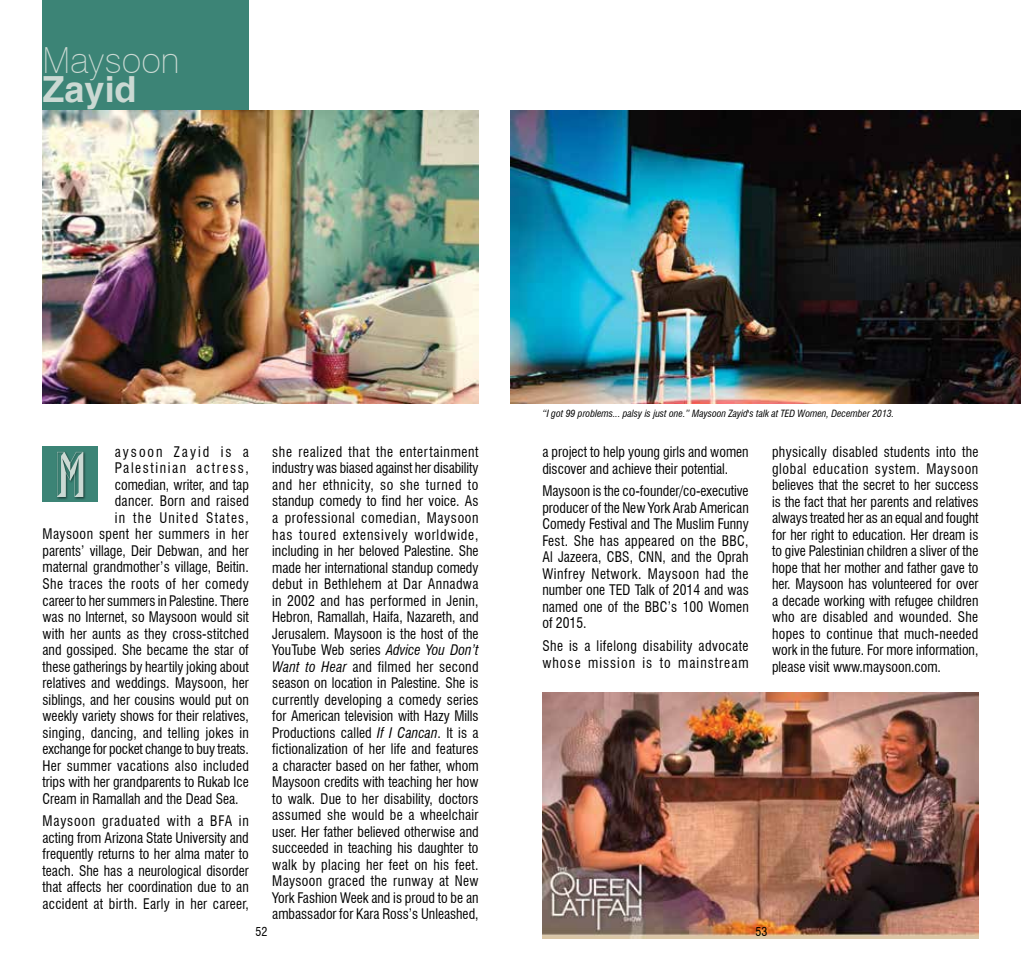
<style>
.page{position:relative;width:1021px;height:957px;background:#fff}
.page>*{position:absolute;margin:0;border:0;box-sizing:border-box;transform-origin:0 0}
.t1{font:61.5px "Facets NF";color:#cbd9d3}
.t2{font:100 36px "Swiss 721 BT";color:#cbd9d3}
.t3{font:700 36px "Switzerland";color:#cbd9d3}
.t4{font:condensed 14.25px/16.5px "Swiss 721 BT";color:#000;text-align:justify;scale:.96 1}
.t5{font:condensed 14.25px/16.5px "Swiss 721 BT";letter-spacing:.035em;color:#000;scale:.96 1}
.t6{font:condensed 14.25px "Swiss 721 BT";letter-spacing:.03em;color:#000;scale:.96 1}
.t7{font:condensed 14.25px "Swiss 721 BT";letter-spacing:.02em;color:#000;scale:.96 1}
.t8{font:condensed 14.25px "Swiss 721 BT";letter-spacing:.025em;color:#000;scale:.96 1}
.t9{font:condensed 14.25px "Swiss 721 BT";letter-spacing:.115em;color:#000;scale:.96 1}
.t10{font:condensed 14.25px "Swiss 721 BT";letter-spacing:.085em;color:#000;scale:.96 1}
.t11{font:condensed 14.25px "Swiss 721 BT";letter-spacing:.145em;color:#000;scale:.96 1}
.t12{font:condensed 12px "Swiss 721 BT";color:#000}
.t13{font:italic condensed 9.75px "Swiss 721 BT";color:#000}
.s1{font-style:italic}
</style>
<div class="page">
<div style="left:43px;top:0;width:206px;height:110px;background:#3c8476"></div>
<div style="left:43px;top:446px;width:55px;height:55px;background:#3c8476"></div>
<img style="left:43px;top:110px;width:435px;height:293px">
<img style="left:510px;top:110px;width:510px;height:293px">
<img style="left:542px;top:693px;width:436px;height:245px">
<div style="left:57px;top:451px;width:30px;height:49px;background:#000;opacity:.5"></div>
<h2 class="t2" style="left:43px;top:39px;width:139px">Maysoon</h2>
<h2 class="t3" style="left:43px;top:67px;width:96px">Zayid</h2>
<p class="t11" style="left:115px;top:443px;width:141px">aysoon Zayid is a</p>
<p class="t9" style="left:115px;top:460px;width:141px">Palestinian actress,</p>
<p class="t4" style="left:115px;top:476px;width:141px">comedian, writer, and tap</p>
<p class="t7" style="left:115px;top:493px;width:141px">dancer. Born and raised</p>
<p class="t10" style="left:115px;top:509px;width:141px">in the United States,</p>
<p class="t6" style="left:43px;top:526px;width:216px">Maysoon spent her summers in her</p>
<p class="t4" style="left:43px;top:542px;width:216px">parents’ village, Deir Debwan, and her</p>
<p class="t4" style="left:43px;top:559px;width:216px">maternal grandmother’s village, Beitin.</p>
<p class="t6" style="left:43px;top:575px;width:216px">She traces the roots of her comedy</p>
<p class="t4" style="left:43px;top:592px;width:216px">career to her summers in Palestine. There</p>
<p class="t4" style="left:43px;top:608px;width:216px">was no Internet, so Maysoon would sit</p>
<p class="t4" style="left:43px;top:625px;width:216px">with her aunts as they cross-stitched</p>
<p class="t4" style="left:43px;top:641px;width:216px">and gossiped. She became the star of</p>
<p class="t4" style="left:43px;top:658px;width:216px">these gatherings by heartily joking about</p>
<p class="t4" style="left:43px;top:674px;width:216px">relatives and weddings. Maysoon, her</p>
<p class="t4" style="left:43px;top:691px;width:216px">siblings, and her cousins would put on</p>
<p class="t4" style="left:43px;top:707px;width:216px">weekly variety shows for their relatives,</p>
<p class="t7" style="left:43px;top:724px;width:216px">singing, dancing, and telling jokes in</p>
<p class="t4" style="left:43px;top:740px;width:216px">exchange for pocket change to buy treats.</p>
<p class="t8" style="left:43px;top:757px;width:216px">Her summer vacations also included</p>
<p class="t4" style="left:43px;top:773px;width:216px">trips with her grandparents to Rukab Ice</p>
<p class="t4" style="left:43px;top:790px;width:206px">Cream in Ramallah and the Dead Sea.</p>
<p class="t4" style="left:43px;top:813px;width:216px">Maysoon graduated with a BFA in acting from Arizona State University and frequently returns to her alma mater to teach. She has a neurological disorder that affects her coordination due to an accident at birth. Early in her career,</p>
<h1 class="t1" style="left:56px;top:432px;width:29px">m</h1>
<p class="t13" style="left:542px;top:408px;width:353px">“I got 99 problems... palsy is just one.” Maysoon Zayid's talk at TED Women, December 2013.</p>
<p class="t4" style="left:272px;top:443px;width:216px">she realized that the entertainment industry was biased against her disability and her ethnicity, so she turned to standup comedy to find her voice. As a professional comedian, Maysoon has toured extensively worldwide, including in her beloved Palestine. She made her international standup comedy debut in Bethlehem at Dar Annadwa in 2002 and has performed in Jenin, Hebron, Ramallah, Haifa, Nazareth, and Jerusalem. Maysoon is the host of the YouTube Web series <span class="s1">Advice You Don’t Want to Hear</span> and filmed her second season on location in Palestine. She is currently developing a comedy series for American television with Hazy Mills Productions called <span class="s1">If I Cancan</span>. It is a fictionalization of her life and features a character based on her father, whom Maysoon credits with teaching her how to walk. Due to her disability, doctors assumed she would be a wheelchair user. Her father believed otherwise and succeeded in teaching his daughter to walk by placing her feet on his feet.<br>Maysoon graced the runway at New York Fashion Week and is proud to be an ambassador for Kara Ross’s Unleashed,</p>
<p class="t4" style="left:542px;top:443px;width:216px">a project to help young girls and women discover and achieve their potential.</p>
<p class="t4" style="left:542px;top:483px;width:216px">Maysoon is the co-founder/co-executive producer of the New York Arab American Comedy Festival and The Muslim Funny Fest. She has appeared on the BBC, Al Jazeera, CBS, CNN, and the Oprah Winfrey Network. Maysoon had the number one TED Talk of 2014 and was named one of the BBC’s 100 Women of 2015.</p>
<p class="t5" style="left:542px;top:638px;width:216px">She is a lifelong disability advocate whose mission is to mainstream</p>
<p class="t4" style="left:772px;top:443px;width:216px">physically disabled students into the global education system. Maysoon believes that the secret to her success is the fact that her parents and relatives always treated her as an equal and fought for her right to education. Her dream is to give Palestinian children a sliver of the hope that her mother and father gave to her. Maysoon has volunteered for over a decade working with refugee children who are disabled and wounded. She hopes to continue that much-needed work in the future. For more information, please visit www.maysoon.com.</p>
<p class="t12" style="left:256px;top:925px;width:13px">52</p>
<p class="t12" style="left:755px;top:925px;width:13px">53</p>
</div>
